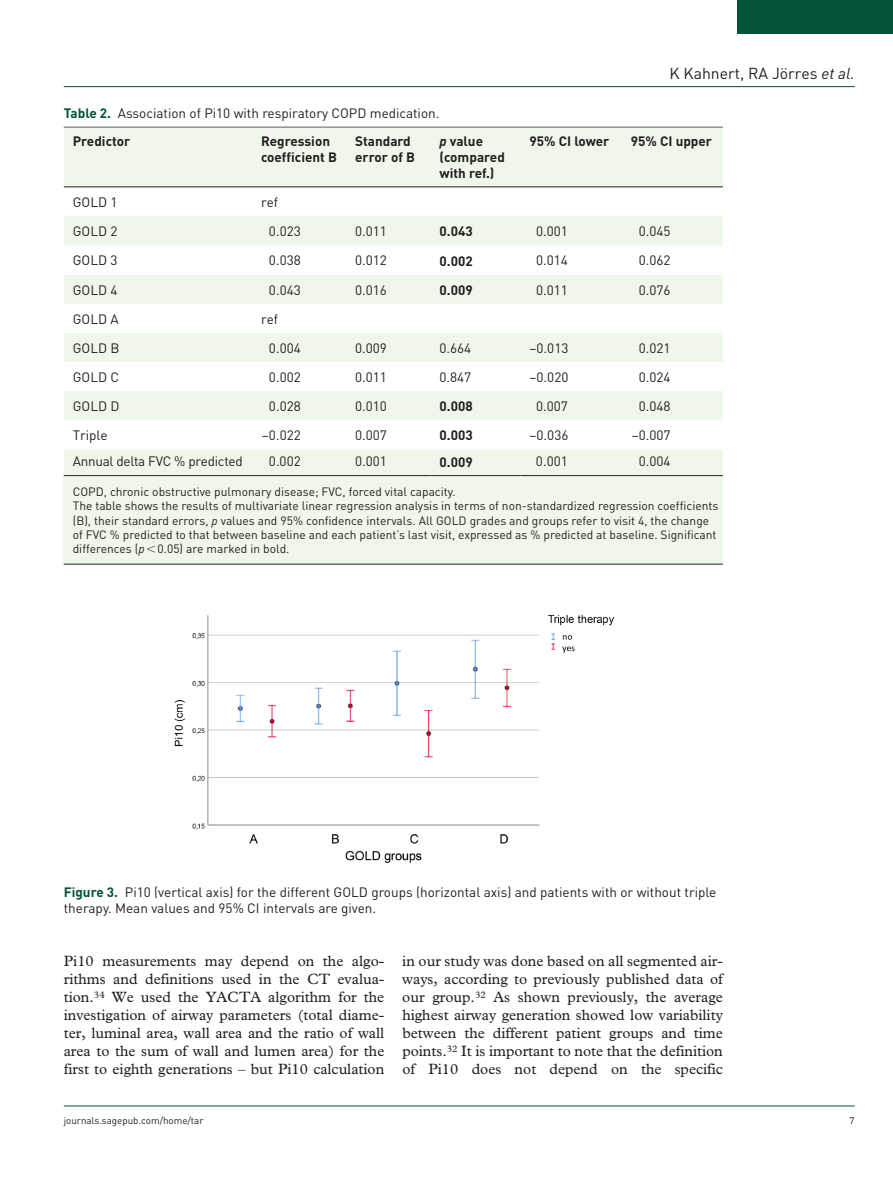
<style>
.page{position:relative;width:893px;height:1191px;background:#fff}
.page>*{position:absolute;margin:0;border:0;box-sizing:border-box;transform-origin:0 0}
.t1{font:15.75px "DIN";color:#231f20}
.t2{font:15px/18px "Plantin Std";color:#231f20;text-align:justify}
.t3{font:13.5px/28.5px "DIN";color:#231f20}
.t4{font:700 13.5px/15.8px "DIN";color:#231f20}
.t5{font:13.5px "DIN";letter-spacing:-.02em;color:#231f20}
.t6{font:12px/14.2px "DIN";color:#231f20}
.t7{font:9.75px "DIN";color:#231f20}
.s1{font-style:italic}
.s2{font-weight:700;color:#015436}
.s3{font-weight:700}
</style>
<div class="page">
<hr style="left:64px;top:86px;width:791px;height:1px;background:#015436">
<hr style="left:64px;top:1105px;width:791px;height:1px;background:#015436">
<div style="left:738px;top:0;width:155px;height:34px;background:#015436"></div>
<div style="left:64px;top:475px;width:659px;height:89px;background:#eff7ea"></div>
<hr style="left:64px;top:127px;width:659px;height:1px;background:#231f20">
<hr style="left:64px;top:564px;width:659px;height:1px;background:#231f20">
<div style="left:64px;top:128px;width:659px;height:347px;background:#eff7ea"></div>
<svg style="left:64px;top:187px;width:659px;height:262px"></svg>
<hr style="left:64px;top:186px;width:188px;height:1px;background:#231f20">
<hr style="left:252px;top:186px;width:94px;height:1px;background:#231f20">
<hr style="left:346px;top:186px;width:85px;height:1px;background:#231f20">
<hr style="left:431px;top:186px;width:90px;height:1px;background:#231f20">
<hr style="left:521px;top:186px;width:101px;height:1px;background:#231f20">
<hr style="left:622px;top:186px;width:101px;height:1px;background:#231f20">
<hr style="left:64px;top:475px;width:188px;height:1px;background:#231f20">
<hr style="left:252px;top:475px;width:94px;height:1px;background:#231f20">
<hr style="left:346px;top:475px;width:85px;height:1px;background:#231f20">
<hr style="left:431px;top:475px;width:90px;height:1px;background:#231f20">
<hr style="left:521px;top:475px;width:101px;height:1px;background:#231f20">
<hr style="left:622px;top:475px;width:101px;height:1px;background:#231f20">
<img style="left:174px;top:614px;width:441px;height:249px">
<p class="t1" style="left:669px;top:63px;width:187px">K Kahnert, RA Jörres <span class="s1">et al.</span></p>
<p class="t3" style="left:73px;top:98px;width:368px;text-indent:-9px"><span class="s2">Table 2.</span> Association of Pi10 with respiratory COPD medication.<br><span class="s3">Predictor</span></p>
<p class="t4" style="left:261px;top:133px;width:78px">Regression coefficient B</p>
<p class="t4" style="left:355px;top:133px;width:61px">Standard error of B</p>
<p class="t4" style="left:439px;top:133px;width:67px"><span class="s1">p</span> value (compared with ref.)</p>
<p class="t4" style="left:529px;top:133px;width:81px">95% CI lower</p>
<p class="t4" style="left:631px;top:133px;width:83px">95% CI upper</p>
<p class="t3" style="left:73px;top:188px;width:46px">GOLD 1</p>
<p class="t3" style="left:261px;top:188px;width:19px">ref</p>
<p class="t3" style="left:73px;top:217px;width:46px">GOLD 2</p>
<p class="t3" style="left:269px;top:217px;width:33px">0.023</p>
<p class="t3" style="left:355px;top:217px;width:33px">0.011</p>
<p class="t4" style="left:439px;top:223px;width:35px">0.043</p>
<p class="t3" style="left:536px;top:217px;width:33px">0.001</p>
<p class="t3" style="left:639px;top:217px;width:33px">0.045</p>
<p class="t3" style="left:73px;top:246px;width:46px">GOLD 3</p>
<p class="t3" style="left:269px;top:246px;width:33px">0.038</p>
<p class="t3" style="left:355px;top:246px;width:33px">0.012</p>
<p class="t4" style="left:439px;top:252px;width:35px">0.002</p>
<p class="t3" style="left:536px;top:246px;width:33px">0.014</p>
<p class="t3" style="left:639px;top:246px;width:33px">0.062</p>
<p class="t3" style="left:73px;top:275px;width:46px">GOLD 4</p>
<p class="t3" style="left:269px;top:275px;width:33px">0.043</p>
<p class="t3" style="left:355px;top:275px;width:33px">0.016</p>
<p class="t4" style="left:439px;top:282px;width:35px">0.009</p>
<p class="t3" style="left:536px;top:275px;width:33px">0.011</p>
<p class="t3" style="left:639px;top:275px;width:33px">0.076</p>
<p class="t3" style="left:73px;top:304px;width:47px">GOLD A</p>
<p class="t3" style="left:261px;top:304px;width:19px">ref</p>
<p class="t3" style="left:73px;top:333px;width:48px">GOLD B</p>
<p class="t3" style="left:269px;top:333px;width:33px">0.004</p>
<p class="t3" style="left:355px;top:333px;width:33px">0.009</p>
<p class="t3" style="left:439px;top:333px;width:33px">0.664</p>
<p class="t3" style="left:529px;top:333px;width:40px">−0.013</p>
<p class="t3" style="left:639px;top:333px;width:33px">0.021</p>
<p class="t3" style="left:73px;top:362px;width:48px">GOLD C</p>
<p class="t3" style="left:269px;top:362px;width:33px">0.002</p>
<p class="t3" style="left:355px;top:362px;width:33px">0.011</p>
<p class="t3" style="left:439px;top:362px;width:33px">0.847</p>
<p class="t3" style="left:529px;top:362px;width:40px">−0.020</p>
<p class="t3" style="left:639px;top:362px;width:33px">0.024</p>
<p class="t3" style="left:73px;top:391px;width:48px">GOLD D</p>
<p class="t3" style="left:269px;top:391px;width:33px">0.028</p>
<p class="t3" style="left:355px;top:391px;width:33px">0.010</p>
<p class="t4" style="left:439px;top:398px;width:35px">0.008</p>
<p class="t3" style="left:536px;top:391px;width:33px">0.007</p>
<p class="t3" style="left:639px;top:391px;width:33px">0.048</p>
<p class="t3" style="left:73px;top:421px;width:37px">Triple</p>
<p class="t3" style="left:262px;top:421px;width:40px">−0.022</p>
<p class="t3" style="left:355px;top:421px;width:33px">0.007</p>
<p class="t4" style="left:439px;top:427px;width:35px">0.003</p>
<p class="t3" style="left:529px;top:421px;width:40px">−0.036</p>
<p class="t3" style="left:632px;top:421px;width:40px">−0.007</p>
<p class="t5" style="left:73px;top:453px;width:172px">Annual delta FVC % predicted</p>
<p class="t3" style="left:269px;top:447px;width:33px">0.002</p>
<p class="t3" style="left:355px;top:447px;width:33px">0.001</p>
<p class="t4" style="left:439px;top:453px;width:35px">0.009</p>
<p class="t3" style="left:536px;top:447px;width:33px">0.001</p>
<p class="t3" style="left:639px;top:447px;width:33px">0.004</p>
<p class="t6" style="left:73px;top:484px;width:647px">COPD, chronic obstructive pulmonary disease; FVC, forced vital capacity.<br>The table shows the results of multivariate linear regression analysis in terms of non-standardized regression coefficients (B), their standard errors, <span class="s1">p</span> values and 95% confidence intervals. All GOLD grades and groups refer to visit 4, the change of FVC % predicted to that between baseline and each patient’s last visit, expressed as % predicted at baseline. Significant differences (<span class="s1">p</span> 0.05) are marked in bold.</p>
<p class="t3" style="left:64px;top:883px;width:654px;line-height:15.8px"><span class="s2">Figure 3.</span> Pi10 (vertical axis) for the different GOLD groups (horizontal axis) and patients with or without triple therapy. Mean values and 95% CI intervals are given.</p>
<p class="t2" style="left:64px;top:952px;width:322px">Pi10 measurements may depend on the algo&shy;rithms and definitions used in the CT evalua&shy;tion.<sup>34</sup> We used the YACTA algorithm for the investigation of airway parameters (total diame&shy;ter, luminal area, wall area and the ratio of wall area to the sum of wall and lumen area) for the first to eighth generations – but Pi10 calculation</p>
<p class="t2" style="left:402px;top:952px;width:322px">in our study was done based on all segmented air&shy;ways, according to previously published data of our group.<sup>32</sup> As shown previously, the average highest airway generation showed low variability between the different patient groups and time points.<sup>32</sup> It is important to note that the definition of Pi10 does not depend on the specific</p>
<p class="t7" style="left:64px;top:1114px;width:141px">journals.sagepub.com/home/tar</p>
<p class="t7" style="left:850px;top:1114px;width:7px">7</p>
</div>
